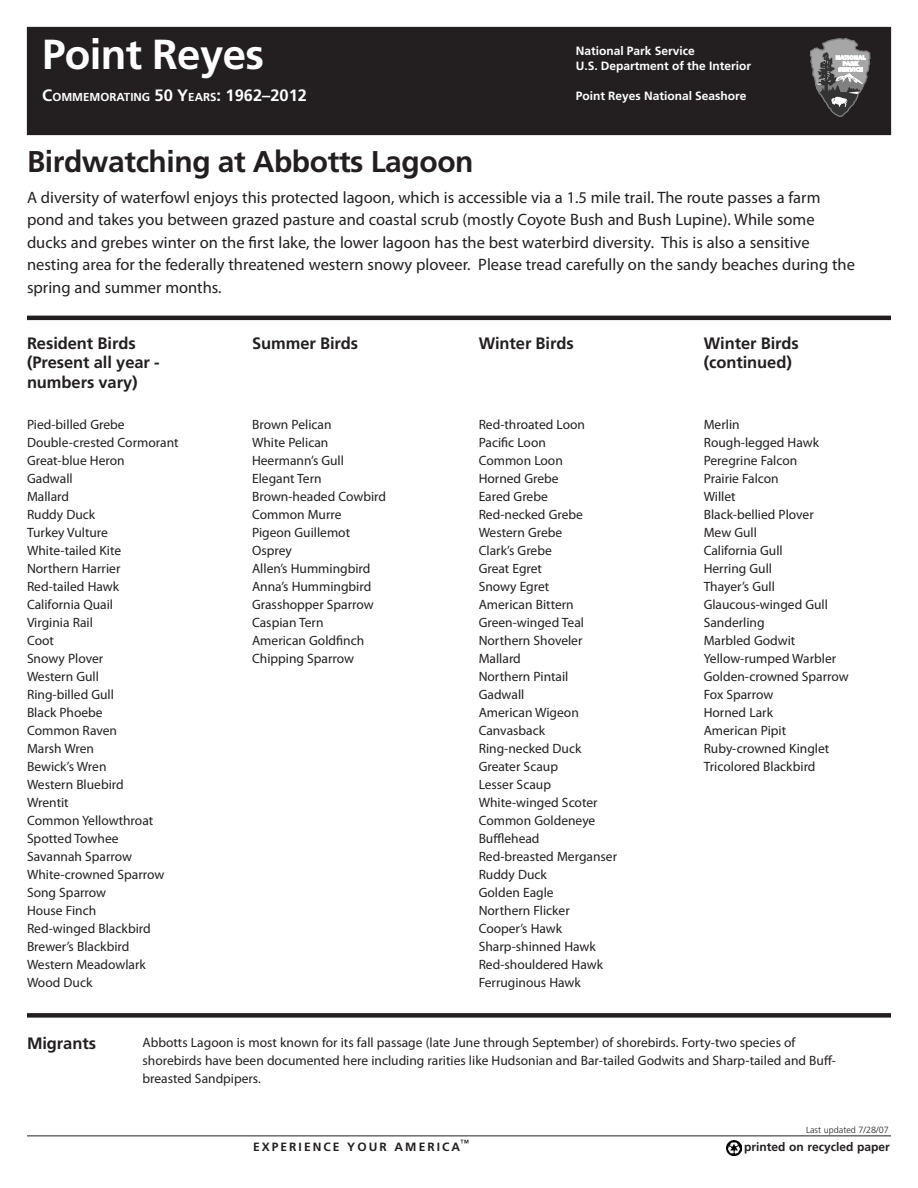
<style>
.page{position:relative;width:918px;height:1188px;background:#fff}
.page>*{position:absolute;margin:0;border:0;box-sizing:border-box;transform-origin:0 0}
.Black-band_site_name{font:700 42px "Frutiger LT Std";letter-spacing:-.015em;color:#fff}
.Site_Bulletin_Title{font:700 30px "Frutiger LT Std";letter-spacing:-.015em;color:#231f20}
.Introduction-text{font:16.5px/22.5px "Myriad Pro";color:#231f20}
.Head-A{font:700 16.5px "Frutiger LT Std";letter-spacing:-.005em;color:#231f20}
.Text{font:13.5px/18px "Myriad Pro";color:#231f20}
.Black-band__DOI_NPS{font:700 12px "Frutiger LT Std";color:#fff}
.EXPERIENCE_YOUR_AME{font:700 12px "Frutiger LT Std";color:#231f20}
.EXPERIENCE_YOUR_AME-2{font:700 12px "Frutiger LT Std";letter-spacing:.17em;color:#231f20}
.Black-band__DOI_NPS-2{font:700 11.55px "Frutiger LT Std";color:#fff}
.t1{font:300 9px "Frutiger LT Std";color:#231f20}
.s1{font-size:16.5px}
</style>
<div class="page">
<div style="left:27px;top:27px;width:864px;height:108px;background:#231f20"></div>
<hr style="left:27px;top:316px;width:864px;height:4px;background:#231f20">
<div style="left:27px;top:1013px;width:864px;height:5px;background:#231f20"></div>
<img style="left:726px;top:1140px;width:15px;height:15px">
<svg style="left:810px;top:38px;width:61px;height:79px"></svg>
<hr style="left:27px;top:1136px;width:864px;height:1px;background:#231f20">
<p class="Black-band_site_name" style="left:42px;top:30px;width:224px">Point Reyes</p>
<p class="Black-band__DOI_NPS" style="left:576px;top:44px;width:121px">National Park Service</p>
<p class="Black-band__DOI_NPS" style="left:576px;top:59px;width:177px">U.S. Department of the Interior</p>
<p class="Black-band__DOI_NPS-2" style="left:42px;top:90px;width:266px"><span class="s1">C</span>OMMEMORATING <span class="s1">50 Y</span>EARS<span class="s1">: 1962–2012</span></p>
<p class="Black-band__DOI_NPS" style="left:576px;top:89px;width:172px">Point Reyes National Seashore</p>
<p class="Site_Bulletin_Title" style="left:27px;top:144px;width:448px">Birdwatching at Abbotts Lagoon</p>
<p class="Introduction-text" style="left:27px;top:186px;width:829px">A diversity of waterfowl enjoys this protected lagoon, which is accessible via a 1.5 mile trail. The route passes a farm pond and takes you between grazed pasture and coastal scrub (mostly Coyote Bush and Bush Lupine). While some ducks and grebes winter on the first lake, the lower lagoon has the best waterbird diversity. This is also a sensitive nesting area for the federally threatened western snowy ploveer. Please tread carefully on the sandy beaches during the spring and summer months.</p>
<p class="Head-A" style="left:27px;top:333px;width:110px">Resident Birds</p>
<p class="Head-A" style="left:27px;top:353px;width:134px">(Present all year -</p>
<p class="Head-A" style="left:27px;top:372px;width:112px">numbers vary)</p>
<p class="Text" style="left:27px;top:415px;width:153px">Pied-billed Grebe<br>Double-crested Cormorant<br>Great-blue Heron<br>Gadwall<br>Mallard<br>Ruddy Duck<br>Turkey Vulture<br>White-tailed Kite<br>Northern Harrier<br>Red-tailed Hawk<br>California Quail<br>Virginia Rail<br>Coot<br>Snowy Plover<br>Western Gull<br>Ring-billed Gull<br>Black Phoebe<br>Common Raven<br>Marsh Wren<br>Bewick’s Wren<br>Western Bluebird<br>Wrentit<br>Common Yellowthroat<br>Spotted Towhee<br>Savannah Sparrow<br>White-crowned Sparrow<br>Song Sparrow<br>House Finch<br>Red-winged Blackbird<br>Brewer’s Blackbird<br>Western Meadowlark<br>Wood Duck</p>
<p class="Head-A" style="left:252px;top:333px;width:108px">Summer Birds</p>
<p class="Head-A" style="left:479px;top:333px;width:97px">Winter Birds</p>
<p class="Head-A" style="left:704px;top:333px;width:97px">Winter Birds</p>
<p class="Head-A" style="left:704px;top:353px;width:90px">(continued)</p>
<p class="Text" style="left:252px;top:416px;width:136px">Brown Pelican<br>White Pelican<br>Heermann’s Gull<br>Elegant Tern<br>Brown-headed Cowbird<br>Common Murre<br>Pigeon Guillemot<br>Osprey<br>Allen’s Hummingbird<br>Anna’s Hummingbird<br>Grasshopper Sparrow<br>Caspian Tern<br>American Goldfinch<br>Chipping Sparrow</p>
<p class="Text" style="left:479px;top:416px;width:140px">Red-throated Loon<br>Pacific Loon<br>Common Loon<br>Horned Grebe<br>Eared Grebe<br>Red-necked Grebe<br>Western Grebe<br>Clark’s Grebe<br>Great Egret<br>Snowy Egret<br>American Bittern<br>Green-winged Teal<br>Northern Shoveler<br>Mallard<br>Northern Pintail<br>Gadwall<br>American Wigeon<br>Canvasback<br>Ring-necked Duck<br>Greater Scaup<br>Lesser Scaup<br>White-winged Scoter<br>Common Goldeneye<br>Bufflehead<br>Red-breasted Merganser<br>Ruddy Duck<br>Golden Eagle<br>Northern Flicker<br>Cooper’s Hawk<br>Sharp-shinned Hawk<br>Red-shouldered Hawk<br>Ferruginous Hawk</p>
<p class="Text" style="left:704px;top:416px;width:147px">Merlin<br>Rough-legged Hawk<br>Peregrine Falcon<br>Prairie Falcon<br>Willet<br>Black-bellied Plover<br>Mew Gull<br>California Gull<br>Herring Gull<br>Thayer’s Gull<br>Glaucous-winged Gull<br>Sanderling<br>Marbled Godwit<br>Yellow-rumped Warbler<br>Golden-crowned Sparrow<br>Fox Sparrow<br>Horned Lark<br>American Pipit<br>Ruby-crowned Kinglet<br>Tricolored Blackbird</p>
<p class="Head-A" style="left:27px;top:1034px;width:71px">Migrants</p>
<p class="Text" style="left:142px;top:1033px;width:695px">Abbotts Lagoon is most known for its fall passage (late June through September) of shorebirds. Forty-two species of shorebirds have been documented here including rarities like Hudsonian and Bar-tailed Godwits and Sharp-tailed and Buff&shy;breasted Sandpipers.</p>
<p class="EXPERIENCE_YOUR_AME-2" style="left:253px;top:1140px;width:218px">EXPERIENCE YOUR AMERICA<sup>™</sup></p>
<p class="t1" style="left:806px;top:1125px;width:84px">Last updated 7/28/07</p>
<p class="EXPERIENCE_YOUR_AME" style="left:744px;top:1140px;width:147px">printed on recycled paper</p>
</div>
